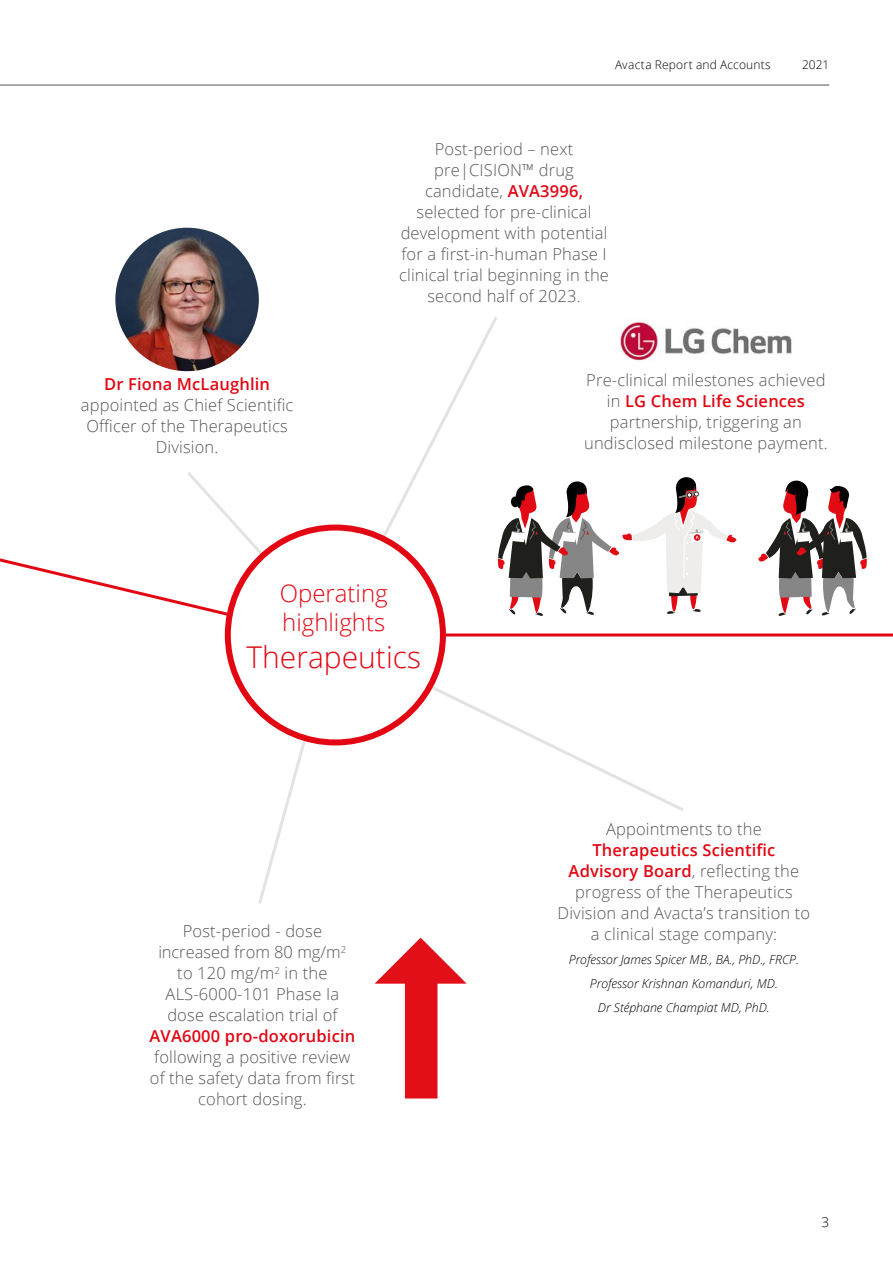
<style>
.page{position:relative;width:893px;height:1263px;background:#fff}
.page>*{position:absolute;margin:0;border:0;box-sizing:border-box;transform-origin:0 0}
.t1{font:300 30px "Open Sans";color:#e30613}
.t2{font:300 24px/28.8px "Open Sans";color:#e30613}
.t3{font:300 16.5px/21px "Open Sans";letter-spacing:.01em;color:#575756;text-align:center}
.t4{font:600 16.5px "Open Sans";letter-spacing:.01em;color:#e30613}
.t5{font:300 13.5px "Open Sans";color:#000}
.t6{font:italic 300 12.3px/24.3px "Open Sans";color:#000;text-align:center}
.t7{font:300 12px "Open Sans";letter-spacing:.015em;color:#000}
.s1{font-weight:600;color:#e30613}
</style>
<div class="page">
<svg style="left:0;top:558px;width:184px;height:48px"></svg>
<svg style="left:340px;top:636px;width:347px;height:175px"></svg>
<svg style="left:184px;top:472px;width:156px;height:432px"></svg>
<svg style="left:335px;top:317px;width:162px;height:307px"></svg>
<svg style="left:758px;top:480px;width:109px;height:136px"></svg>
<svg style="left:497px;top:477px;width:240px;height:139px"></svg>
<div style="left:511px;top:496px;width:8px;height:11px;background:#020203;border-radius:50%"></div>
<hr style="left:399px;top:633px;width:494px;height:3px;background:#e30613">
<div style="left:228px;top:527px;width:215px;height:215px;background:#fff;border-radius:50%"></div>
<div style="left:225px;top:524px;width:221px;height:221px;border:6px solid #e30613;border-radius:50%"></div>
<img style="left:620px;top:320px;width:172px;height:41px">
<img style="left:115px;top:228px;width:144px;height:143px;border-radius:72px">
<svg style="left:375px;top:938px;width:92px;height:160px"></svg>
<hr style="left:0;top:85px;width:829px;height:1px;background:#575756">
<p class="t7" style="left:615px;top:56px;width:157px">Avacta Report and Accounts</p>
<p class="t7" style="left:802px;top:56px;width:29px">2021</p>
<p class="t4" style="left:104px;top:372px;width:168px">Dr Fiona McLaughlin</p>
<p class="t3" style="left:81px;top:394px;width:214px">appointed as Chief Scientific<br>Officer of the Therapeutics<br>Division.</p>
<p class="t3" style="left:399px;top:138px;width:211px">Post-period – next pre|CISION™ drug candidate, <span class="s1">AVA3996, </span>selected for pre-clinical development with potential for a first-in-human Phase I clinical trial beginning in the second half of 2023.</p>
<p class="t3" style="left:584px;top:369px;width:245px">Pre-clinical milestones achieved in <span class="s1">LG Chem Life Sciences </span>partnership, triggering an undisclosed milestone payment.</p>
<h2 class="t2" style="left:280px;top:578px;width:110px">Operating highlights</h2>
<h1 class="t1" style="left:246px;top:637px;width:176px">Therapeutics</h1>
<p class="t3" style="left:159px;top:920px;width:189px">Post-period - dose increased from 80 mg/m<sup>2 </sup>to 120 mg/m<sup>2</sup> in the<br>ALS-6000-101 Phase Ia dose escalation trial of</p>
<p class="t4" style="left:150px;top:1025px;width:207px">AVA6000 pro-doxorubicin</p>
<p class="t3" style="left:150px;top:1046px;width:207px">following a positive review of the safety data from first cohort dosing.</p>
<p class="t3" style="left:606px;top:818px;width:157px">Appointments to the</p>
<p class="t3" style="left:558px;top:839px;width:254px"><span class="s1">Therapeutics Scientific<br>Advisory Board</span>, reflecting the progress of the Therapeutics<br>Division and Avacta’s transition to a clinical stage company:</p>
<p class="t6" style="left:569px;top:947px;width:232px">Professor James Spicer MB., BA., PhD., FRCP.<br>Professor Krishnan Komanduri, MD.<br>Dr Stéphane Champiat MD, PhD.</p>
<p class="t5" style="left:821px;top:1212px;width:9px">3</p>
</div>
